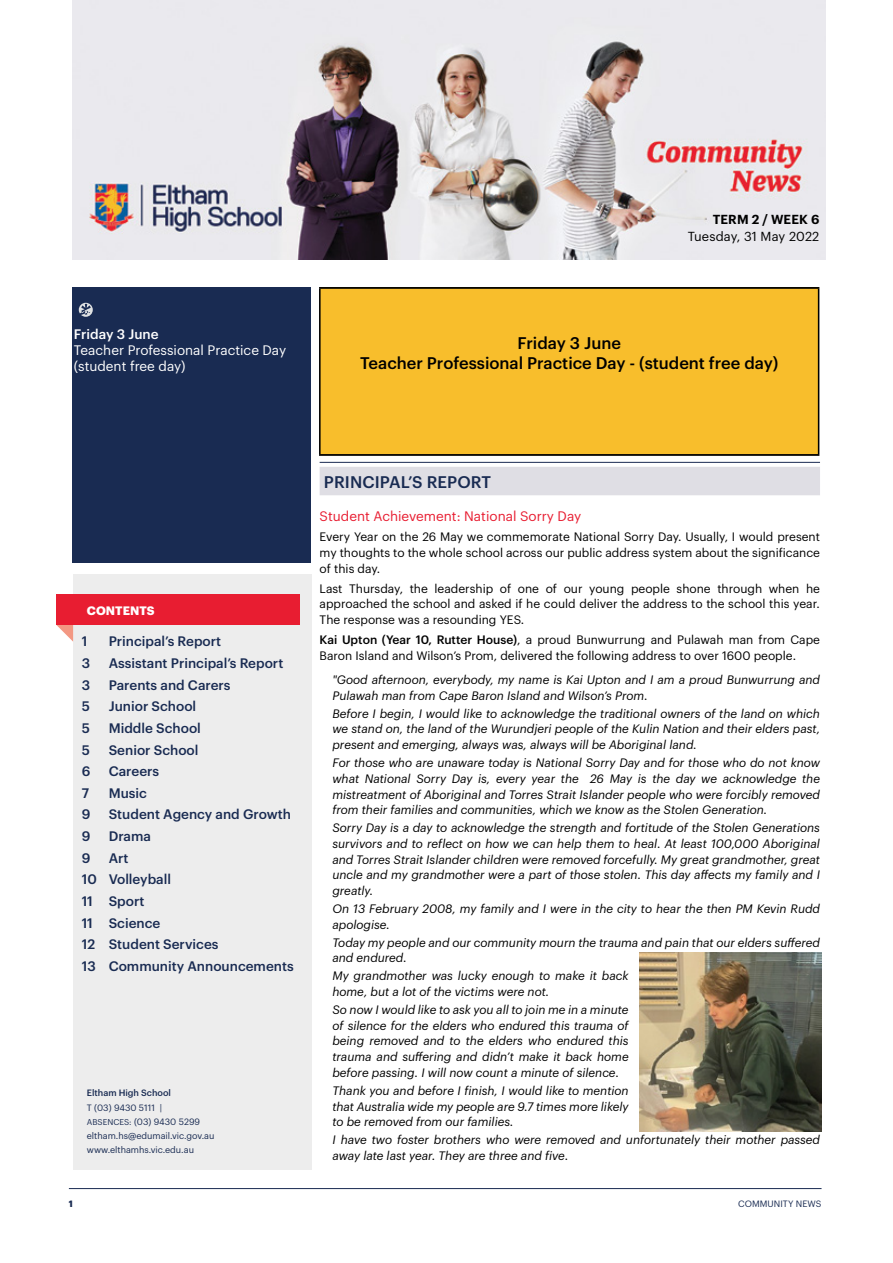
<style>
.page{position:relative;width:893px;height:1263px;background:#fff}
.page>*{position:absolute;margin:0;border:0;box-sizing:border-box;transform-origin:0 0}
.t1{font:500 16.5px/20px "Graphik";color:#000;text-align:center}
.t2{font:500 16.5px "Graphik";letter-spacing:.005em;color:#192b52}
.t3{font:500 13.5px/21.6px "Graphik";color:#192b52}
.t4{font:13.5px/15.8px "Graphik";color:#fff}
.t5{font:13.5px "Graphik";color:#e81d31}
.t6{font:500 13.5px "Graphik";color:#fff}
.t7{font:12.75px "Graphik";letter-spacing:.01em;color:#000}
.t8{font:600 12.75px "Graphik";letter-spacing:.01em;color:#000}
.t9{font:italic 12px/15.8px "Graphik";color:#000}
.t10{font:12px/15.8px "Graphik";color:#000;text-align:justify}
.t11{font:700 12px "Graphik";letter-spacing:.005em;color:#fff}
.t12{font:9px/14.2px "Graphik";color:#192b52}
.t13{font:500 9px "Graphik";color:#192b52}
.t14{font:700 9px "Graphik";color:#192b52}
.s1{font-size:8.25px}
.s2{font-weight:500}
</style>
<div class="page">
<hr style="left:69px;top:1188px;width:752px;height:1px;background:#192b52">
<div style="left:73px;top:574px;width:238px;height:595px;background:#ededed"></div>
<svg style="left:56px;top:625px;width:18px;height:17px"></svg>
<div style="left:56px;top:594px;width:244px;height:31px;background:#e81d31"></div>
<div style="left:72px;top:287px;width:239px;height:275px;background:#192b52"></div>
<img style="left:72px;top:0;width:753px;height:259px">
<hr style="left:320px;top:462px;width:500px;height:1px;background:#192b52">
<div style="left:320px;top:467px;width:500px;height:28px;background:#dfdee4"></div>
<svg style="left:79px;top:303px;width:14px;height:14px"></svg>
<svg style="left:78px;top:304px;width:13px;height:13px"></svg>
<div style="left:320px;top:288px;width:499px;height:167px;background:#f8be2c"></div>
<hr style="left:319px;top:287px;width:500px;height:2px;background:#000">
<hr style="left:319px;top:454px;width:500px;height:2px;background:#000">
<hr style="left:319px;top:289px;width:2px;height:165px;background:#000">
<hr style="left:818px;top:289px;width:1px;height:165px;background:#000">
<img style="left:639px;top:952px;width:182px;height:179px">
<p class="t6" style="left:74px;top:324px;width:86px">Friday 3 June</p>
<p class="t4" style="left:74px;top:341px;width:214px">Teacher Professional Practice Day (student free day)</p>
<p class="t8" style="left:713px;top:210px;width:108px">TERM 2 / WEEK 6</p>
<p class="t7" style="left:688px;top:227px;width:133px">Tuesday, 31 May 2022</p>
<h1 class="t1" style="left:360px;top:331px;width:420px">Friday 3 June<br>Teacher Professional Practice Day - (student free day)</h1>
<p class="t11" style="left:87px;top:601px;width:69px">CONTENTS</p>
<p class="t3" style="left:82px;top:629px;width:7px">1</p>
<p class="t3" style="left:109px;top:629px;width:114px">Principal’s Report</p>
<p class="t3" style="left:82px;top:651px;width:10px">3</p>
<p class="t3" style="left:109px;top:651px;width:176px">Assistant Principal’s Report</p>
<p class="t3" style="left:82px;top:673px;width:10px">3</p>
<p class="t3" style="left:109px;top:673px;width:123px">Parents and Carers</p>
<p class="t3" style="left:82px;top:694px;width:10px">5</p>
<p class="t3" style="left:109px;top:694px;width:89px">Junior School</p>
<p class="t3" style="left:82px;top:716px;width:10px">5</p>
<p class="t3" style="left:109px;top:716px;width:94px">Middle School</p>
<p class="t3" style="left:82px;top:738px;width:10px">5</p>
<p class="t3" style="left:109px;top:738px;width:91px">Senior School</p>
<p class="t3" style="left:82px;top:759px;width:10px">6</p>
<p class="t3" style="left:109px;top:759px;width:52px">Careers</p>
<p class="t3" style="left:82px;top:781px;width:9px">7</p>
<p class="t3" style="left:109px;top:781px;width:40px">Music</p>
<p class="t3" style="left:82px;top:802px;width:10px">9</p>
<p class="t3" style="left:109px;top:802px;width:184px">Student Agency and Growth</p>
<p class="t3" style="left:82px;top:824px;width:10px">9</p>
<p class="t3" style="left:109px;top:824px;width:44px">Drama</p>
<p class="t3" style="left:82px;top:846px;width:10px">9</p>
<p class="t3" style="left:82px;top:846px;width:214px;text-indent:27px">Art<br>10 Volleyball<br>11 Sport<br>11 Science<br>12 Student Services<br>13 Community Announcements</p>
<p class="t13" style="left:87px;top:1086px;width:86px">Eltham High School</p>
<p class="t12" style="left:87px;top:1099px;width:129px">T (03) 9430 5111 |<br><span class="s1">ABSENCES:</span> (03) 9430 5299 eltham.hs@edumail.vic.gov.au www.elthamhs.vic.edu.au</p>
<h1 class="t2" style="left:324px;top:469px;width:169px">PRINCIPAL’S REPORT</h1>
<p class="t5" style="left:320px;top:506px;width:263px">Student Achievement: National Sorry Day</p>
<p class="t10" style="left:320px;top:528px;width:502px">Every Year on the 26 May we commemorate National Sorry Day. Usually, I would present my thoughts to the whole school across our public address system about the significance of this day.</p>
<p class="t10" style="left:320px;top:579px;width:502px">Last Thursday, the leadership of one of our young people shone through when he approached the school and asked if he could deliver the address to the school this year.<br>The response was a resounding YES.</p>
<p class="t10" style="left:320px;top:631px;width:502px"><span class="s2">Kai Upton (Year 10, Rutter House)</span>, a proud Bunwurrung and Pulawah man from Cape<br>Baron Island and Wilson’s Prom, delivered the following address to over 1600 people.</p>
<p class="t9" style="left:332px;top:671px;width:489px">"Good afternoon, everybody, my name is Kai Upton and I am a proud Bunwurrung and<br>Pulawah man from Cape Baron Island and Wilson’s Prom.</p>
<p class="t9" style="left:332px;top:704px;width:489px;text-align:justify">Before I begin, I would like to acknowledge the traditional owners of the land on which we stand on, the land of the Wurundjeri people of the Kulin Nation and their elders past, present and emerging, always was, always will be Aboriginal land.</p>
<p class="t9" style="left:332px;top:754px;width:489px;text-align:justify">For those who are unaware today is National Sorry Day and for those who do not know what National Sorry Day is, every year the 26 May is the day we acknowledge the mistreatment of Aboriginal and Torres Strait Islander people who were forcibly removed from their families and communities, which we know as the Stolen Generation.</p>
<p class="t9" style="left:332px;top:819px;width:489px;text-align:justify">Sorry Day is a day to acknowledge the strength and fortitude of the Stolen Generations survivors and to reflect on how we can help them to heal. At least 100,000 Aboriginal and Torres Strait Islander children were removed forcefully. My great grandmother, great uncle and my grandmother were a part of those stolen. This day affects my family and I greatly.</p>
<p class="t9" style="left:332px;top:900px;width:489px">On 13 February 2008, my family and I were in the city to hear the then PM Kevin Rudd apologise.</p>
<p class="t9" style="left:332px;top:933px;width:489px">Today my people and our community mourn the trauma and pain that our elders suffered and endured.</p>
<p class="t9" style="left:332px;top:967px;width:298px">My grandmother was lucky enough to make it back home, but a lot of the victims were not.</p>
<p class="t9" style="left:332px;top:1001px;width:298px;text-align:justify">So now I would like to ask you all to join me in a minute of silence for the elders who endured this trauma of being removed and to the elders who endured this trauma and suffering and didn’t make it back home before passing. I will now count a minute of silence.</p>
<p class="t9" style="left:332px;top:1081px;width:298px;text-align:justify">Thank you and before I finish, I would like to mention that Australia wide my people are 9.7 times more likely to be removed from our families.</p>
<p class="t9" style="left:332px;top:1131px;width:489px">I have two foster brothers who were removed and unfortunately their mother passed away late last year. They are three and five.</p>
<p class="t14" style="left:69px;top:1196px;width:6px">1</p>
<p class="t12" style="left:738px;top:1195px;width:85px">COMMUNITY NEWS</p>
</div>
